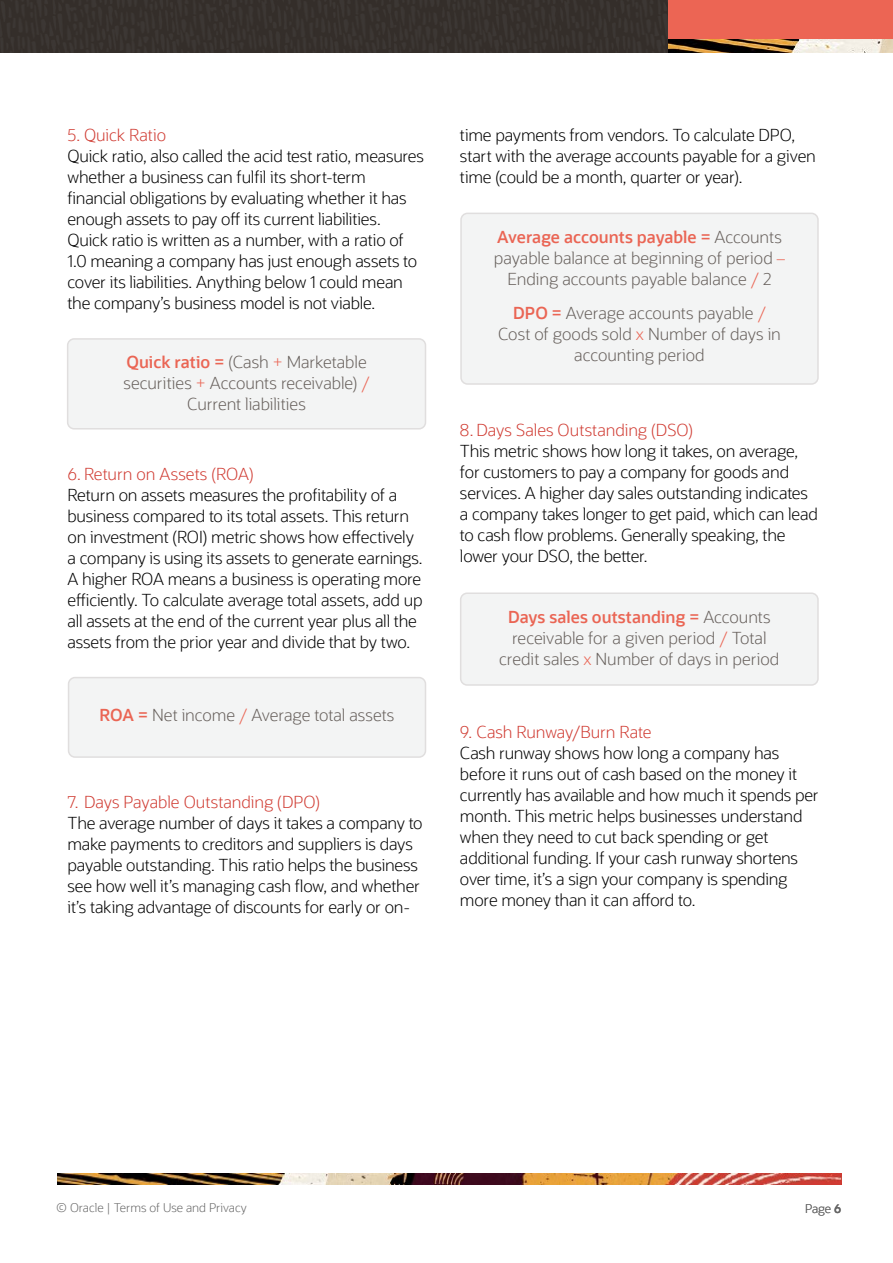
<style>
.page{position:relative;width:893px;height:1263px;background:#fff}
.page>*{position:absolute;margin:0;border:0;box-sizing:border-box;transform-origin:0 0}
.t1{font:300 16.5px/21px "Oracle Sans";letter-spacing:-.015em;color:#000}
.t2{font:300 16.5px/21px "Oracle Sans";letter-spacing:-.005em;color:#67605c;text-align:center}
.t3{font:300 12px "Oracle Sans";color:#666}
.s1{color:#d03d33}
.s2{color:#d03c33}
.s3{font-weight:600;color:#ea6554}
.s4{color:#ea6554}
.s5{font-weight:600}
</style>
<div class="page">
<img style="left:0;top:0;width:669px;height:52px">
<div style="left:669px;top:0;width:224px;height:50px;background:#ec6554"></div>
<img style="left:669px;top:39px;width:224px;height:13px">
<img style="left:57px;top:1174px;width:784px;height:10px">
<div style="left:68px;top:339px;width:357px;height:90px;background:#f3f4f4;border-radius:6px"></div>
<div style="left:67px;top:338px;width:359px;height:91px;border:2px solid #e0dede;border-radius:6px"></div>
<div style="left:69px;top:677px;width:356px;height:80px;background:#f3f4f4;border-radius:6px"></div>
<div style="left:68px;top:677px;width:358px;height:81px;border:2px solid #e0dede;border-radius:6px"></div>
<div style="left:461px;top:213px;width:357px;height:171px;background:#f3f4f4;border-radius:6px"></div>
<div style="left:460px;top:213px;width:359px;height:172px;border:2px solid #e0dede;border-radius:6px"></div>
<div style="left:461px;top:593px;width:357px;height:92px;background:#f3f4f4;border-radius:6px"></div>
<div style="left:460px;top:592px;width:359px;height:94px;border:2px solid #e0dede;border-radius:6px"></div>
<p class="t1" style="left:68px;top:124px;width:358px"><span class="s1">5.</span> <span class="s2">Quick Ratio<br></span>Quick ratio, also called the acid test ratio, measures whether a business can fulfil its short-term financial obligations by evaluating whether it has enough assets to pay off its current liabilities.<br>Quick ratio is written as a number, with a ratio of 1.0 meaning a company has just enough assets to cover its liabilities. Anything below 1 could mean the company’s business model is not viable.</p>
<p class="t2" style="left:124px;top:351px;width:248px"><span class="s3">Quick ratio =</span> (Cash <span class="s4">+</span> Marketable securities <span class="s4">+</span> Accounts receivable) <span class="s4">/<br></span>Current liabilities</p>
<p class="t1" style="left:68px;top:463px;width:357px"><span class="s1">6.</span> <span class="s2">Return on Assets (ROA)<br></span>Return on assets measures the profitability of a business compared to its total assets. This return on investment (ROI) metric shows how effectively a company is using its assets to generate earnings.<br>A higher ROA means a business is operating more efficiently. To calculate average total assets, add up all assets at the end of the current year plus all the assets from the prior year and divide that by two.</p>
<p class="t2" style="left:100px;top:704px;width:296px"><span class="s3">ROA =</span> Net income <span class="s4">/</span> Average total assets</p>
<p class="t1" style="left:68px;top:791px;width:357px"><span class="s1">7.</span> <span class="s2">Days Payable Outstanding (DPO)<br></span>The average number of days it takes a company to make payments to creditors and suppliers is days payable outstanding. This ratio helps the business see how well it’s managing cash flow, and whether it’s taking advantage of discounts for early or on-</p>
<p class="t1" style="left:460px;top:124px;width:357px">time payments from vendors. To calculate DPO, start with the average accounts payable for a given time (could be a month, quarter or year).</p>
<p class="t2" style="left:494px;top:226px;width:293px"><span class="s3">Average accounts payable =</span> Accounts payable balance at beginning of period <span class="s4">–<br></span>Ending accounts payable balance <span class="s4">/</span> 2</p>
<p class="t2" style="left:498px;top:303px;width:284px"><span class="s3">DPO =</span> Average accounts payable <span class="s4">/<br></span>Cost of goods sold <span class="s4">x</span> Number of days in accounting period</p>
<p class="t1" style="left:460px;top:420px;width:359px"><span class="s1">8.</span> <span class="s2">Days Sales Outstanding (DSO)<br></span>This metric shows how long it takes, on average, for customers to pay a company for goods and services. A higher day sales outstanding indicates a company takes longer to get paid, which can lead to cash flow problems. Generally speaking, the lower your DSO, the better.</p>
<p class="t2" style="left:499px;top:606px;width:282px"><span class="s3">Days sales outstanding =</span> Accounts receivable for a given period <span class="s4">/</span> Total credit sales <span class="s4">x</span> Number of days in period</p>
<p class="t1" style="left:460px;top:722px;width:360px"><span class="s1">9.</span> <span class="s2">Cash Runway/Burn Rate<br></span>Cash runway shows how long a company has before it runs out of cash based on the money it currently has available and how much it spends per month. This metric helps businesses understand when they need to cut back spending or get additional funding. If your cash runway shortens over time, it’s a sign your company is spending more money than it can afford to.</p>
<p class="t3" style="left:56px;top:1201px;width:192px">© Oracle | Terms of Use and Privacy</p>
<p class="t3" style="left:805px;top:1202px;width:38px">Page <span class="s5">6</span></p>
</div>
